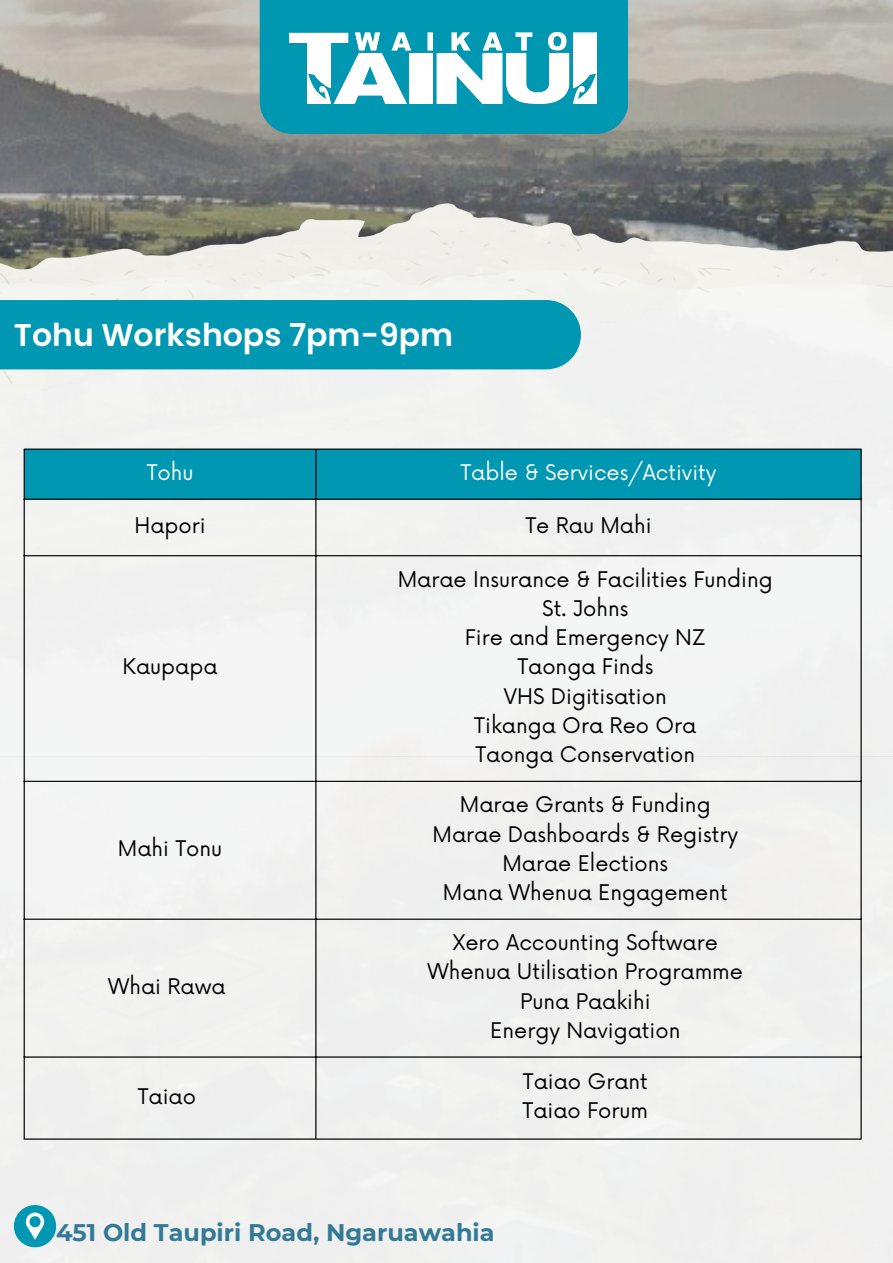
<style>
.page{position:relative;width:893px;height:1263px;background:#fff}
.page>*{position:absolute;margin:0;border:0;box-sizing:border-box;transform-origin:0 0}
.t1{font:600 31.5px "Poppins";color:#fff}
.t2{font:700 24px "Montserrat";color:#327a96}
.t3{font:21px/29.2px "Now";color:#000;text-align:center}
.t4{font:21px "Now";color:#fff}
</style>
<div class="page">
<img style="left:0;top:0;width:893px;height:104px">
<img style="left:0;top:104px;width:893px;height:1159px">
<div style="left:260px;top:0;width:368px;height:134px;background:#0097b2"></div>
<div style="left:0;top:300px;width:581px;height:69px;background:#0097b2"></div>
<svg style="left:14px;top:1205px;width:42px;height:42px"></svg>
<img style="left:289px;top:33px;width:307px;height:71px">
<div style="left:25px;top:450px;width:835px;height:49px;background:#0097b2"></div>
<hr style="left:24px;top:450px;width:1px;height:688px;background:#000">
<hr style="left:315px;top:450px;width:1px;height:688px;background:#000">
<hr style="left:860px;top:450px;width:1px;height:688px;background:#000">
<hr style="left:24px;top:449px;width:837px;height:1px;background:#000">
<hr style="left:24px;top:499px;width:837px;height:1px;background:#000">
<hr style="left:24px;top:555px;width:837px;height:1px;background:#000">
<hr style="left:24px;top:781px;width:837px;height:1px;background:#000">
<hr style="left:24px;top:918px;width:837px;height:2px;background:#000">
<hr style="left:24px;top:1056px;width:837px;height:1px;background:#000">
<hr style="left:24px;top:1138px;width:837px;height:1px;background:#000">
<h1 class="t1" style="left:14px;top:313px;width:441px">Tohu Workshops 7pm-9pm</h1>
<p class="t4" style="left:147px;top:461px;width:48px">Tohu</p>
<p class="t4" style="left:460px;top:461px;width:258px">Table &amp; Services/Activity</p>
<p class="t3" style="left:134px;top:512px;width:73px">Hapori</p>
<p class="t3" style="left:525px;top:512px;width:128px">Te Rau Mahi</p>
<p class="t3" style="left:123px;top:653px;width:96px">Kaupapa</p>
<p class="t3" style="left:118px;top:835px;width:106px">Mahi Tonu</p>
<p class="t3" style="left:108px;top:973px;width:119px">Whai Rawa</p>
<p class="t3" style="left:138px;top:1082px;width:60px">Taiao</p>
<p class="t3" style="left:398px;top:565px;width:377px">Marae Insurance &amp; Facilities Funding<br>St. Johns<br>Fire and Emergency NZ<br>Taonga Finds<br>VHS Digitisation<br>Tikanga Ora Reo Ora<br>Taonga Conservation</p>
<p class="t3" style="left:432px;top:791px;width:307px">Marae Grants &amp; Funding<br>Marae Dashboards &amp; Registry<br>Marae Elections<br>Mana Whenua Engagement</p>
<p class="t3" style="left:427px;top:929px;width:317px">Xero Accounting Software<br>Whenua Utilisation Programme<br>Puna Paakihi<br>Energy Navigation</p>
<p class="t3" style="left:522px;top:1068px;width:127px;text-align:left">Taiao Grant<br>Taiao Forum</p>
<p class="t2" style="left:56px;top:1218px;width:440px">451 Old Taupiri Road, Ngaruawahia</p>
</div>
